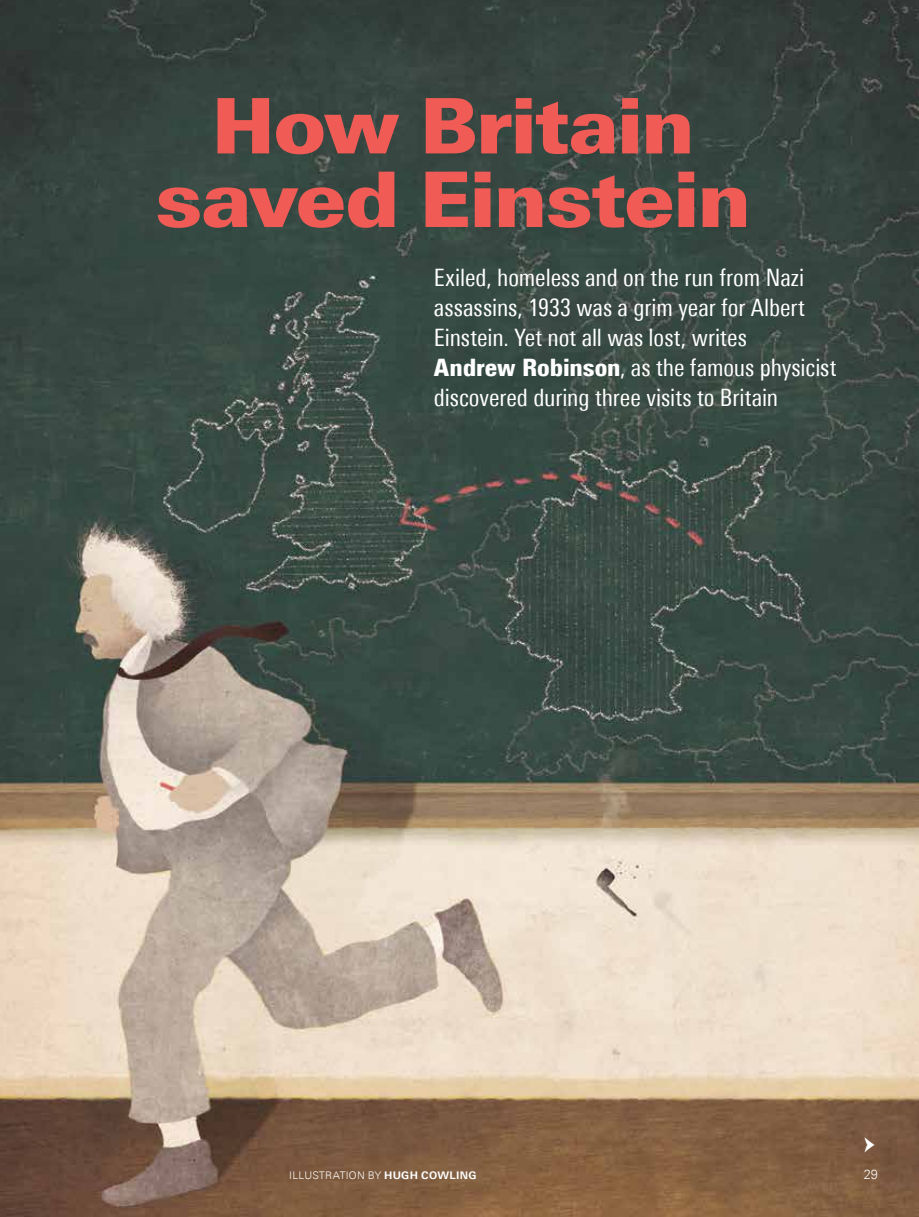
<style>
.page{position:relative;width:919px;height:1217px;background:#fff}
.page>*{position:absolute;margin:0;border:0;box-sizing:border-box;transform-origin:0 0}
.t1{font:900 76.5px/73.5px "Univers Next Pro";letter-spacing:-.01em;color:#f15b55;text-align:center}
.t2{font:27px "Minion Pro";color:#fff}
.t3{font:condensed 24px/30px "Univers Next Pro";letter-spacing:-.005em;color:#fff}
.t4{font:300 12.75px "Univers Next Pro";color:#fff}
.t5{font:300 10.5px "Univers Next Pro";letter-spacing:.025em;color:#fff}
.s1{font-weight:900}
.s2{font-weight:700}
</style>
<div class="page">
<img style="left:0;top:0;width:918px;height:1216px">
<h1 class="t1" style="left:156px;top:88px;width:596px">How Britain saved Einstein</h1>
<p class="t3" style="left:434px;top:262px;width:404px">Exiled, homeless and on the run from Nazi assassins, 1933 was a grim year for Albert Einstein. Yet not all was lost, writes<br><span class="s1">Andrew Robinson</span>, as the famous physicist discovered during three visits to Britain</p>
<p class="t2" style="left:863px;top:1124px;width:13px">→</p>
<p class="t5" style="left:289px;top:1168px;width:188px">ILLUSTRATION BY <span class="s2">HUGH COWLING</span></p>
<p class="t4" style="left:863px;top:1166px;width:16px">29</p>
</div>
